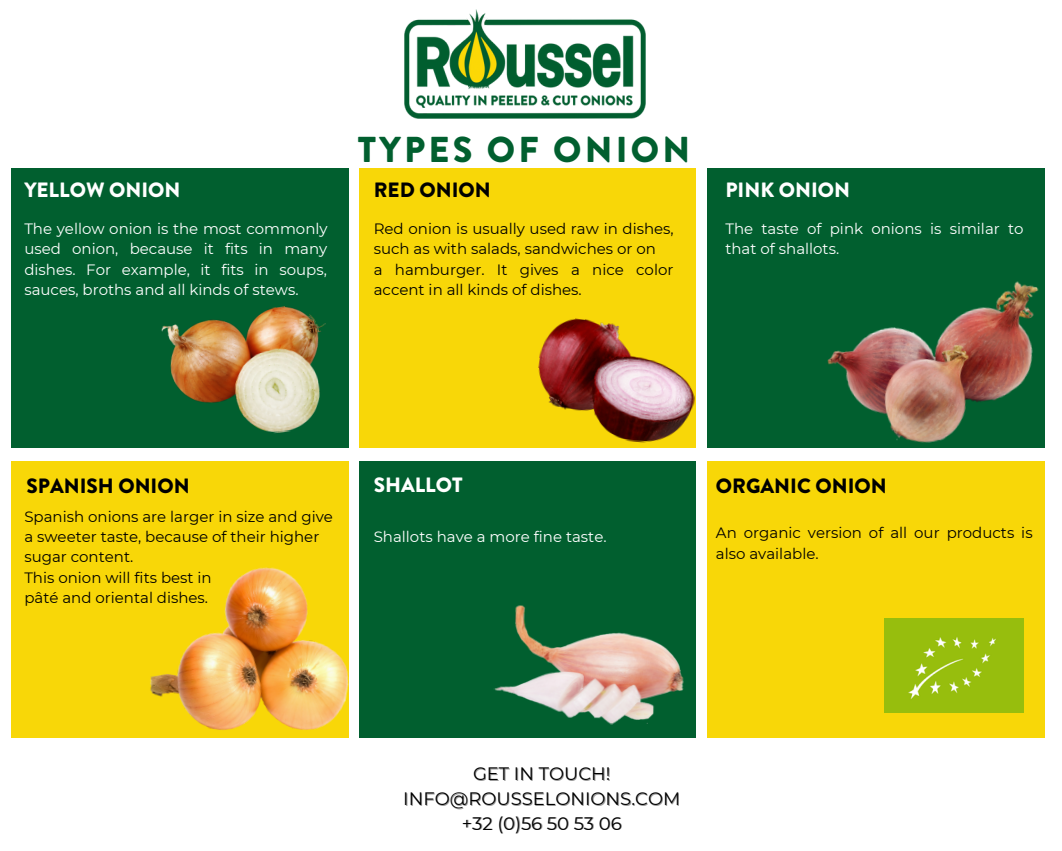
<style>
.page{position:relative;width:1062px;height:851px;background:#fff}
.page>*{position:absolute;margin:0;border:0;box-sizing:border-box;transform-origin:0 0}
.t1{font:900 36px "Brandon Grotesque";letter-spacing:.09em;color:#015f2f}
.t2{font:900 20.7px "Brandon Grotesque";color:#000}
.t3{font:900 20.7px "Brandon Grotesque";color:#fff}
.t4{font:18px/24.8px "Montserrat";color:#000;text-align:center}
.t5{font:15px/20.2px "Montserrat";color:#000}
.t6{font:15px/20.2px "Montserrat";color:#fff;text-align:justify}
</style>
<div class="page">
<div style="left:12px;top:461px;width:337px;height:276px;background:#f8d708"></div>
<div style="left:360px;top:461px;width:336px;height:276px;background:#015f2f"></div>
<div style="left:707px;top:461px;width:337px;height:276px;background:#f8d708"></div>
<div style="left:12px;top:167px;width:337px;height:280px;background:#015f2f"></div>
<div style="left:360px;top:167px;width:336px;height:280px;background:#f8d708"></div>
<div style="left:707px;top:167px;width:337px;height:280px;background:#015f2f"></div>
<img style="left:404px;top:10px;width:242px;height:109px">
<div style="left:884px;top:618px;width:139px;height:94px;background:#97be0d"></div>
<img style="left:538px;top:318px;width:157px;height:125px">
<img style="left:161px;top:306px;width:165px;height:128px">
<img style="left:494px;top:605px;width:190px;height:120px">
<img style="left:793px;top:264px;width:252px;height:214px">
<img style="left:133px;top:529px;width:245px;height:209px">
<h2 class="t3" style="left:24px;top:175px;width:158px">YELLOW ONION</h2>
<h1 class="t1" style="left:358px;top:124px;width:334px">TYPES OF ONION</h1>
<h2 class="t2" style="left:374px;top:176px;width:119px">RED ONION</h2>
<h2 class="t3" style="left:725px;top:176px;width:126px">PINK ONION</h2>
<p class="t6" style="left:24px;top:218px;width:305px">The yellow onion is the most commonly used onion, because it fits in many dishes. For example, it fits in soups, sauces, broths and all kinds of stews.</p>
<p class="t5" style="left:374px;top:218px;width:302px">Red onion is usually used raw in dishes, such as with salads, sandwiches or on<br>a hamburger. It gives a nice color accent in all kinds of dishes.</p>
<p class="t6" style="left:725px;top:218px;width:300px">The taste of pink onions is similar to that of shallots.</p>
<h2 class="t2" style="left:27px;top:471px;width:165px">SPANISH ONION</h2>
<p class="t5" style="left:24px;top:506px;width:310px">Spanish onions are larger in size and give a sweeter taste, because of their higher sugar content.<br>This onion will fits best in<br>pâté and oriental dishes.</p>
<h2 class="t3" style="left:374px;top:470px;width:90px">SHALLOT</h2>
<h2 class="t2" style="left:716px;top:471px;width:172px">ORGANIC ONION</h2>
<p class="t6" style="left:374px;top:526px;width:234px">Shallots have a more fine taste.</p>
<p class="t5" style="left:716px;top:523px;width:318px">An organic version of all our products is also available.</p>
<p class="t4" style="left:403px;top:761px;width:279px">GET IN TOUCH!<br>INFO@ROUSSELONIONS.COM +32 (0)56 50 53 06</p>
</div>
